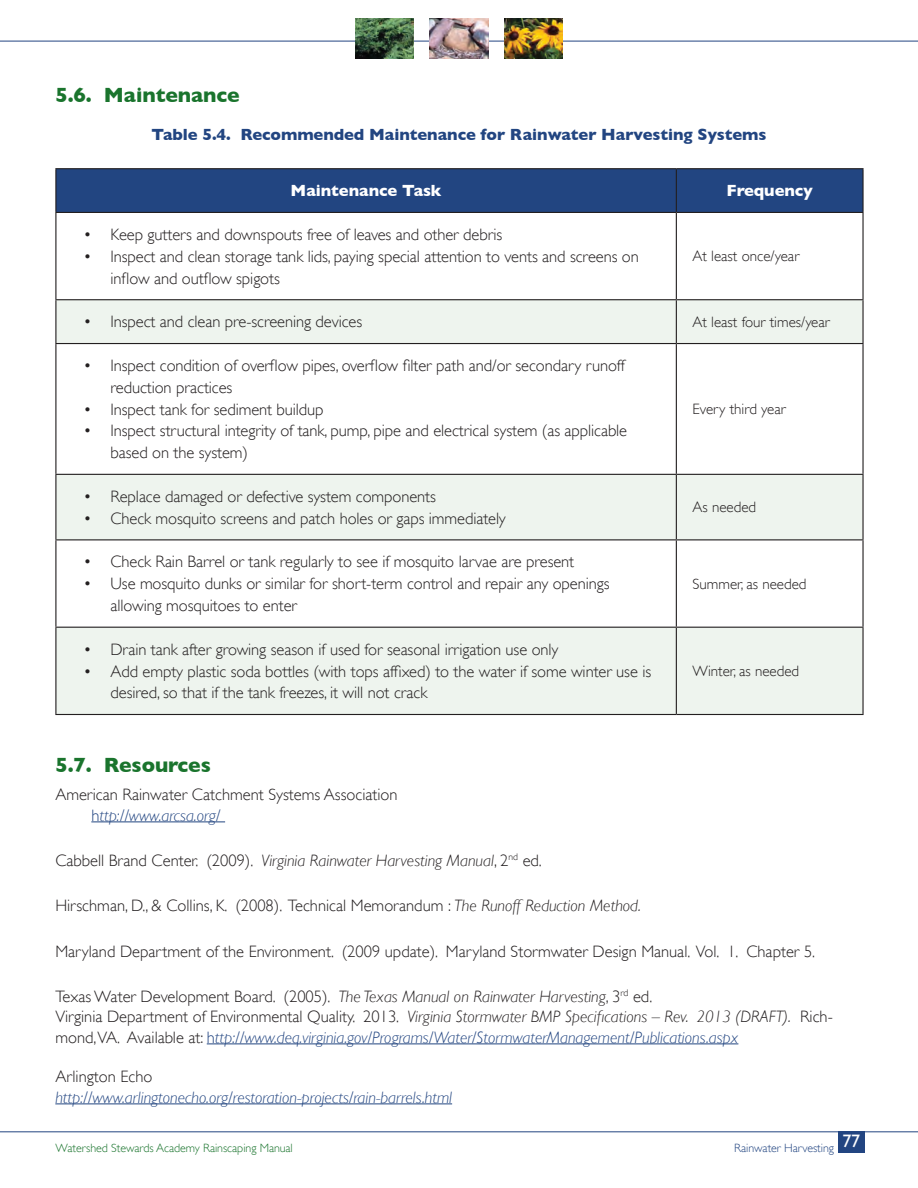
<style>
.page{position:relative;width:918px;height:1188px;background:#fff}
.page>*{position:absolute;margin:0;border:0;box-sizing:border-box;transform-origin:0 0}
.t1{font:700 21px "Gill Sans";letter-spacing:-.005em;color:#1a742d}
.t2{font:18px "Gill Sans";color:#fff}
.t3{font:300 16.5px/21.8px "Gill Sans";letter-spacing:-.005em;color:#231f20}
.t4{font:italic 300 16.5px/21px "Gill Sans";color:#224581}
.t5{font:italic 300 16.5px "Gill Sans";color:#231f20}
.t6{font:700 16.5px "Gill Sans";letter-spacing:-.005em;color:#224581}
.t7{font:700 16.5px "Gill Sans";letter-spacing:-.005em;color:#fff}
.t8{font:300 15px "Gill Sans";color:#231f20}
.t9{font:300 12px "Gill Sans";letter-spacing:-.005em;color:#1a742d}
.t10{font:300 12px "Gill Sans";letter-spacing:-.005em;color:#224581}
.s1{color:#224581}
.s2{font-style:italic;color:#224581}
.s3{font-style:normal}
.s4{font-style:italic}
.s5{font-style:normal;color:#231f20}
</style>
<div class="page">
<hr style="left:0;top:41px;width:918px;height:1px;background:#224581">
<img style="left:504px;top:19px;width:58px;height:39px">
<img style="left:430px;top:18px;width:58px;height:40px">
<img style="left:356px;top:19px;width:58px;height:39px">
<hr style="left:0;top:1131px;width:918px;height:1px;background:#224581">
<div style="left:838px;top:1131px;width:27px;height:22px;background:#224581"></div>
<hr style="left:91px;top:821px;width:134px;height:1px;background:#224581">
<hr style="left:207px;top:1043px;width:531px;height:1px;background:#224581">
<hr style="left:55px;top:1103px;width:397px;height:1px;background:#224581">
<div style="left:56px;top:169px;width:806px;height:43px;background:#224581"></div>
<svg style="left:56px;top:300px;width:806px;height:414px"></svg>
<hr style="left:55px;top:168px;width:621px;height:1px;background:#231f20">
<hr style="left:55px;top:169px;width:1px;height:43px;background:#231f20">
<hr style="left:676px;top:168px;width:188px;height:1px;background:#231f20">
<hr style="left:676px;top:169px;width:1px;height:43px;background:#231f20">
<hr style="left:862px;top:169px;width:2px;height:43px;background:#231f20">
<hr style="left:55px;top:212px;width:621px;height:1px;background:#231f20">
<hr style="left:55px;top:213px;width:1px;height:86px;background:#231f20">
<hr style="left:676px;top:212px;width:188px;height:1px;background:#231f20">
<hr style="left:676px;top:213px;width:1px;height:86px;background:#231f20">
<hr style="left:862px;top:213px;width:2px;height:86px;background:#231f20">
<hr style="left:55px;top:299px;width:621px;height:1px;background:#231f20">
<hr style="left:55px;top:300px;width:1px;height:43px;background:#231f20">
<hr style="left:676px;top:299px;width:188px;height:1px;background:#231f20">
<hr style="left:676px;top:300px;width:1px;height:43px;background:#231f20">
<hr style="left:862px;top:300px;width:2px;height:43px;background:#231f20">
<hr style="left:55px;top:343px;width:621px;height:1px;background:#231f20">
<hr style="left:55px;top:344px;width:1px;height:130px;background:#231f20">
<hr style="left:676px;top:343px;width:188px;height:1px;background:#231f20">
<hr style="left:676px;top:344px;width:1px;height:130px;background:#231f20">
<hr style="left:862px;top:344px;width:2px;height:130px;background:#231f20">
<hr style="left:55px;top:474px;width:621px;height:1px;background:#231f20">
<hr style="left:55px;top:475px;width:1px;height:64px;background:#231f20">
<hr style="left:676px;top:474px;width:188px;height:1px;background:#231f20">
<hr style="left:676px;top:475px;width:1px;height:64px;background:#231f20">
<hr style="left:862px;top:475px;width:2px;height:64px;background:#231f20">
<hr style="left:55px;top:539px;width:621px;height:1px;background:#231f20">
<hr style="left:55px;top:540px;width:1px;height:87px;background:#231f20">
<hr style="left:676px;top:539px;width:188px;height:1px;background:#231f20">
<hr style="left:676px;top:540px;width:1px;height:87px;background:#231f20">
<hr style="left:862px;top:540px;width:2px;height:87px;background:#231f20">
<hr style="left:55px;top:627px;width:621px;height:1px;background:#231f20">
<hr style="left:55px;top:628px;width:1px;height:86px;background:#231f20">
<hr style="left:676px;top:627px;width:188px;height:1px;background:#231f20">
<hr style="left:676px;top:628px;width:1px;height:86px;background:#231f20">
<hr style="left:862px;top:628px;width:2px;height:86px;background:#231f20">
<hr style="left:55px;top:714px;width:621px;height:1px;background:#231f20">
<hr style="left:676px;top:714px;width:188px;height:1px;background:#231f20">
<p class="t1" style="left:55px;top:83px;width:186px">5.6. Maintenance</p>
<p class="t6" style="left:151px;top:125px;width:617px">Table 5.4. Recommended Maintenance for Rainwater Harvesting Systems</p>
<p class="t7" style="left:291px;top:181px;width:152px">Maintenance Task</p>
<p class="t7" style="left:727px;top:181px;width:88px">Frequency</p>
<p class="t3" style="left:83px;top:223px;width:420px">• Keep gutters and downspouts free of leaves and other debris</p>
<p class="t3" style="left:111px;top:245px;width:530px;text-indent:-27px">• Inspect and clean storage tank lids, paying special attention to vents and screens on inflow and outflow spigots</p>
<p class="t8" style="left:693px;top:245px;width:108px">At least once/year</p>
<p class="t3" style="left:83px;top:310px;width:280px">• Inspect and clean pre-screening devices</p>
<p class="t8" style="left:693px;top:310px;width:139px">At least four times/year</p>
<p class="t3" style="left:111px;top:354px;width:516px;text-indent:-27px">• Inspect condition of overflow pipes, overflow filter path and/or secondary runoff reduction practices</p>
<p class="t3" style="left:84px;top:398px;width:242px">• Inspect tank for sediment buildup</p>
<p class="t3" style="left:111px;top:419px;width:518px;text-indent:-27px">• Inspect structural integrity of tank, pump, pipe and electrical system (as applicable based on the system)</p>
<p class="t8" style="left:693px;top:397px;width:95px">Every third year</p>
<p class="t3" style="left:83px;top:485px;width:354px">• Replace damaged or defective system components</p>
<p class="t3" style="left:83px;top:507px;width:424px">• Check mosquito screens and patch holes or gaps immediately</p>
<p class="t8" style="left:693px;top:496px;width:65px">As needed</p>
<p class="t3" style="left:83px;top:550px;width:492px">• Check Rain Barrel or tank regularly to see if mosquito larvae are present</p>
<p class="t3" style="left:111px;top:572px;width:501px;text-indent:-27px">• Use mosquito dunks or similar for short-term control and repair any openings allowing mosquitoes to enter</p>
<p class="t8" style="left:693px;top:572px;width:116px">Summer, as needed</p>
<p class="t3" style="left:83px;top:638px;width:476px">• Drain tank after growing season if used for seasonal irrigation use only</p>
<p class="t3" style="left:111px;top:659px;width:542px;text-indent:-27px">• Add empty plastic soda bottles (with tops affixed) to the water if some winter use is desired, so that if the tank freezes, it will not crack</p>
<p class="t8" style="left:693px;top:659px;width:108px">Winter, as needed</p>
<p class="t1" style="left:55px;top:753px;width:157px">5.7. Resources</p>
<p class="t3" style="left:91px;top:783px;width:308px;line-height:21px;text-indent:-36px">American Rainwater Catchment Systems Association <span class="s1">h</span><span class="s2">ttp://www.arcsa.org/</span></p>
<p class="t5" style="left:55px;top:851px;width:486px"><span class="s3">Cabbell Brand Center. (2009).</span> Virginia Rainwater Harvesting Manual<span class="s3">, 2</span><sup>nd</sup> <span class="s3">ed.</span></p>
<p class="t3" style="left:55px;top:894px;width:587px">Hirschman, D., &amp; Collins, K. (2008). Technical Memorandum : <span class="s4">The Runoff Reduction Method.</span></p>
<p class="t3" style="left:55px;top:939px;width:760px">Maryland Department of the Environment. (2009 update). Maryland Stormwater Design Manual. Vol. 1. Chapter 5.</p>
<p class="t3" style="left:55px;top:985px;width:779px;line-height:20.4px">Texas Water Development Board. (2005). <span class="s4">The Texas Manual on Rainwater Harvesting</span>, 3<sup>rd</sup> ed.<br>Virginia Department of Environmental Quality. 2013. <span class="s4">Virginia Stormwater BMP Specifications – Rev. 2013 (DRAFT).</span> Rich&shy;mond,VA. Available at: <span class="s1">h</span><span class="s2">ttp://www.deq.virginia.gov/Programs/Water/StormwaterManagement/Publications.aspx</span></p>
<p class="t4" style="left:55px;top:1066px;width:398px"><span class="s5">Arlington Echo </span>http://www.arlingtonecho.org/restoration-projects/rain-barrels.html</p>
<p class="t10" style="left:734px;top:1139px;width:101px">Rainwater Harvesting</p>
<p class="t9" style="left:56px;top:1139px;width:239px">Watershed Stewards Academy Rainscaping Manual</p>
<p class="t2" style="left:843px;top:1130px;width:19px">77</p>
</div>
